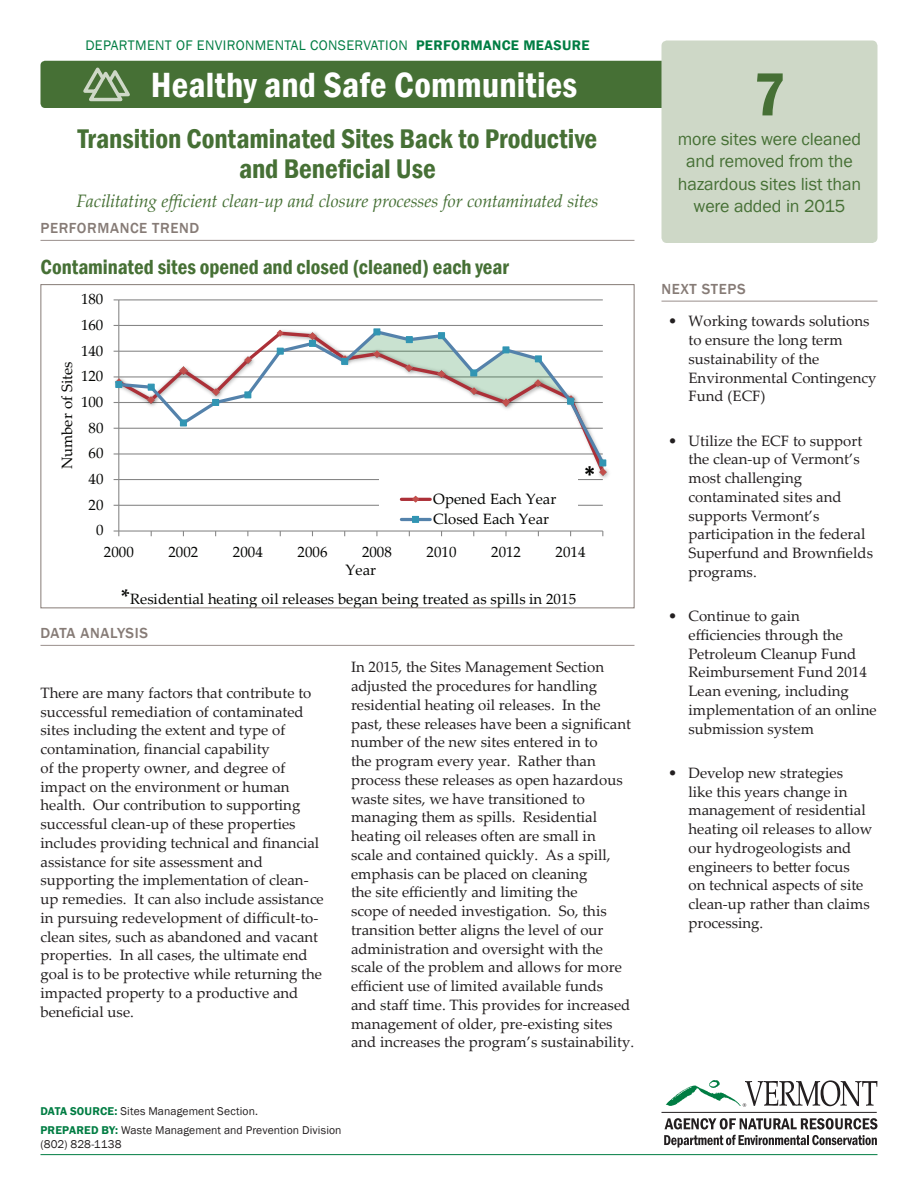
<style>
.page{position:relative;width:918px;height:1188px;background:#fff}
.page>*{position:absolute;margin:0;border:0;box-sizing:border-box;transform-origin:0 0}
.t1{font:600 condensed 63px "Franklin Gothic";color:#467035}
.t2{font:600 condensed 36px "Franklin Gothic";letter-spacing:.005em;color:#fff}
.t3{font:600 condensed 27.75px/30px "Franklin Gothic";color:#467035;text-align:center}
.t4{font:700 24px "Calibri";color:#040503}
.t5{font:600 condensed 21px "Franklin Gothic";color:#467035}
.t6{font:18px/22.5px "Franklin Gothic";letter-spacing:-.01em;color:#467035;text-align:center}
.t7{font:italic 18px "Palatino Linotype";letter-spacing:-.01em;color:#467035}
.t8{font:15px/18.8px "Palatino Linotype";color:#231f20}
.t9{font:15px/20.2px "Palatino Linotype";letter-spacing:.005em;color:#040503}
.t10{font:500 15px "Franklin Gothic";letter-spacing:.04em;color:#867b76}
.t11{font:14.25px "Franklin Gothic";letter-spacing:.025em;color:#007d43}
.t12{font:11.7px/20px "Franklin Gothic";letter-spacing:.01em;color:#231f20}
.s1{font-weight:600}
.s2{font-weight:700;font-size:21px}
.s3{font-weight:600;color:#007d43}
</style>
<div class="page">
<hr style="left:119px;top:505px;width:484px;height:1px;background:#868686">
<hr style="left:119px;top:325px;width:484px;height:1px;background:#868686">
<hr style="left:119px;top:299px;width:484px;height:1px;background:#868686">
<hr style="left:118px;top:300px;width:1px;height:231px;background:#868686">
<hr style="left:119px;top:530px;width:484px;height:2px;background:#868686">
<svg style="left:114px;top:530px;width:5px;height:6px"></svg>
<img style="left:594px;top:463px;width:15px;height:18px">
<svg style="left:114px;top:376px;width:5px;height:5px"></svg>
<svg style="left:119px;top:328px;width:485px;height:139px"></svg>
<div style="left:115px;top:381px;width:7px;height:7px;background:#3195b3;border:1px solid #3195b3"></div>
<div style="left:148px;top:384px;width:7px;height:7px;background:#3195b3;border:1px solid #3195b3"></div>
<div style="left:180px;top:419px;width:7px;height:7px;border:1px solid #3195b3"></div>
<div style="left:212px;top:399px;width:7px;height:7px;background:#3195b3"></div>
<div style="left:244px;top:391px;width:7px;height:7px;border:1px solid #3195b3"></div>
<div style="left:277px;top:348px;width:7px;height:7px;background:#3195b3;border:1px solid #3195b3"></div>
<svg style="left:309px;top:332px;width:7px;height:13px"></svg>
<div style="left:309px;top:340px;width:7px;height:7px;border:1px solid #3195b3"></div>
<div style="left:341px;top:358px;width:7px;height:7px;background:#3195b3"></div>
<div style="left:373px;top:328px;width:7px;height:7px;border:1px solid #3195b3"></div>
<div style="left:406px;top:336px;width:7px;height:7px;background:#3195b3;border:1px solid #3195b3"></div>
<div style="left:438px;top:332px;width:7px;height:7px;background:#3195b3;border:1px solid #3195b3"></div>
<div style="left:470px;top:369px;width:7px;height:7px;border:1px solid #3195b3"></div>
<div style="left:502px;top:346px;width:7px;height:7px;border:1px solid #3195b3"></div>
<div style="left:535px;top:355px;width:7px;height:7px;border:1px solid #3195b3"></div>
<div style="left:567px;top:398px;width:7px;height:7px;background:#3195b3;border:1px solid #3195b3"></div>
<svg style="left:599px;top:461px;width:7px;height:14px"></svg>
<div style="left:599px;top:459px;width:7px;height:7px;border:1px solid #3195b3"></div>
<div style="left:379px;top:469px;width:199px;height:61px;background:#fff"></div>
<hr style="left:401px;top:498px;width:29px;height:3px;background:#ac3038">
<svg style="left:411px;top:495px;width:9px;height:8px"></svg>
<hr style="left:401px;top:518px;width:29px;height:3px;background:#5482ab">
<div style="left:412px;top:516px;width:7px;height:7px;border:1px solid #3195b3"></div>
<div style="left:400px;top:464px;width:84px;height:24px;background:#fff"></div>
<hr style="left:40px;top:1154px;width:838px;height:1px;background:#007d43">
<hr style="left:662px;top:301px;width:216px;height:1px;background:#998f8c">
<svg style="left:666px;top:1080px;width:211px;height:27px"></svg>
<hr style="left:662px;top:1112px;width:215px;height:1px;background:#231f20">
<svg style="left:665px;top:1118px;width:213px;height:11px"></svg>
<svg style="left:664px;top:1135px;width:213px;height:12px"></svg>
<svg style="left:41px;top:644px;width:593px;height:1px"></svg>
<hr style="left:40px;top:645px;width:594px;height:1px;background:#998f8c">
<div style="left:40px;top:61px;width:628px;height:47px;background:#467035;border-radius:5px"></div>
<svg style="left:83px;top:67px;width:47px;height:35px"></svg>
<svg style="left:41px;top:239px;width:593px;height:1px"></svg>
<hr style="left:40px;top:240px;width:594px;height:1px;background:#998f8c">
<div style="left:661px;top:40px;width:216px;height:203px;background:#ced8c7;border-radius:5px"></div>
<p class="t11" style="left:85px;top:37px;width:506px">DEPARTMENT OF ENVIRONMENTAL CONSERVATION <span class="s1">PERFORMANCE MEASURE</span></p>
<h2 class="t2" style="left:151px;top:61px;width:428px">Healthy and Safe Communities</h2>
<h3 class="t3" style="left:78px;top:123px;width:521px">Transition Contaminated Sites Back to Productive and Beneficial Use</h3>
<p class="t7" style="left:77px;top:188px;width:523px">Facilitating efficient clean-up and closure processes for contaminated sites</p>
<p class="t10" style="left:40px;top:219px;width:160px">PERFORMANCE TREND</p>
<h3 class="t5" style="left:40px;top:253px;width:470px">Contaminated sites opened and closed (cleaned) each year</h3>
<p class="t9" style="left:81px;top:288px;width:24px">180</p>
<p class="t9" style="left:81px;top:314px;width:24px">160</p>
<p class="t9" style="left:56px;top:469px;width:109px;rotate:-90deg">Number of Sites</p>
<p class="t9" style="left:81px;top:340px;width:24px">140</p>
<p class="t9" style="left:81px;top:365px;width:24px">120</p>
<p class="t9" style="left:81px;top:391px;width:24px">100</p>
<p class="t9" style="left:89px;top:417px;width:17px">80</p>
<p class="t9" style="left:89px;top:443px;width:17px">60</p>
<p class="t9" style="left:89px;top:468px;width:17px">40</p>
<p class="t9" style="left:89px;top:494px;width:17px">20</p>
<p class="t9" style="left:96px;top:520px;width:9px">0</p>
<p class="t9" style="left:433px;top:488px;width:125px">Opened Each Year<br>Closed Each Year</p>
<h3 class="t4" style="left:584px;top:459px;width:13px">*</h3>
<p class="t9" style="left:104px;top:541px;width:31px">2000</p>
<p class="t9" style="left:168px;top:541px;width:31px">2002</p>
<p class="t9" style="left:233px;top:541px;width:31px">2004</p>
<p class="t9" style="left:298px;top:541px;width:31px">2006</p>
<p class="t9" style="left:362px;top:541px;width:31px">2008</p>
<p class="t9" style="left:427px;top:541px;width:31px">2010</p>
<p class="t9" style="left:491px;top:541px;width:31px">2012</p>
<p class="t9" style="left:556px;top:541px;width:31px">2014</p>
<p class="t9" style="left:346px;top:559px;width:32px">Year</p>
<p class="t9" style="left:121px;top:588px;width:457px"><span class="s2">*</span>Residential heating oil releases began being treated as spills in 2015</p>
<p class="t10" style="left:40px;top:624px;width:109px">DATA ANALYSIS</p>
<p class="t8" style="left:40px;top:683px;width:285px">There are many factors that contribute to successful remediation of contaminated sites including the extent and type of contamination, financial capability<br>of the property owner, and degree of impact on the environment or human health. Our contribution to supporting successful clean-up of these properties includes providing technical and financial assistance for site assessment and supporting the implementation of clean&shy;up remedies. It can also include assistance in pursuing redevelopment of difficult-to&shy;clean sites, such as abandoned and vacant properties. In all cases, the ultimate end goal is to be protective while returning the impacted property to a productive and beneficial use.</p>
<p class="t8" style="left:351px;top:657px;width:285px">In 2015, the Sites Management Section adjusted the procedures for handling residential heating oil releases. In the past, these releases have been a significant number of the new sites entered in to<br>the program every year. Rather than process these releases as open hazardous waste sites, we have transitioned to managing them as spills. Residential heating oil releases often are small in<br>scale and contained quickly. As a spill, emphasis can be placed on cleaning<br>the site efficiently and limiting the<br>scope of needed investigation. So, this transition better aligns the level of our administration and oversight with the scale of the problem and allows for more efficient use of limited available funds<br>and staff time. This provides for increased management of older, pre-existing sites and increases the program’s sustainability.</p>
<p class="t12" style="left:40px;top:1101px;width:303px"><span class="s3">DATA SOURCE:</span> Sites Management Section.<br><span class="s3">PREPARED BY:</span> Waste Management and Prevention Division</p>
<p class="t12" style="left:41px;top:1134px;width:83px">(802) 828-1138</p>
<h1 class="t1" style="left:753px;top:52px;width:34px">7</h1>
<p class="t6" style="left:678px;top:128px;width:185px">more sites were cleaned and removed from the hazardous sites list than were added in 2015</p>
<p class="t10" style="left:662px;top:280px;width:86px">NEXT STEPS</p>
<p class="t8" style="left:688px;top:311px;width:190px;text-indent:-20px">• Working towards solutions to ensure the long term sustainability of the<br>Environmental Contingency<br>Fund (ECF)</p>
<p class="t8" style="left:688px;top:430px;width:186px;text-indent:-20px">• Utilize the ECF to support the clean-up of Vermont’s most challenging contaminated sites and supports Vermont’s participation in the federal<br>Superfund and Brownfields programs.</p>
<p class="t8" style="left:688px;top:606px;width:190px;text-indent:-20px">• Continue to gain<br>efficiencies through the<br>Petroleum Cleanup Fund<br>Reimbursement Fund 2014<br>Lean evening, including implementation of an online submission system</p>
<p class="t8" style="left:688px;top:763px;width:185px;text-indent:-20px">• Develop new strategies<br>like this years change in management of residential heating oil releases to allow our hydrogeologists and engineers to better focus<br>on technical aspects of site clean-up rather than claims processing.</p>
</div>
